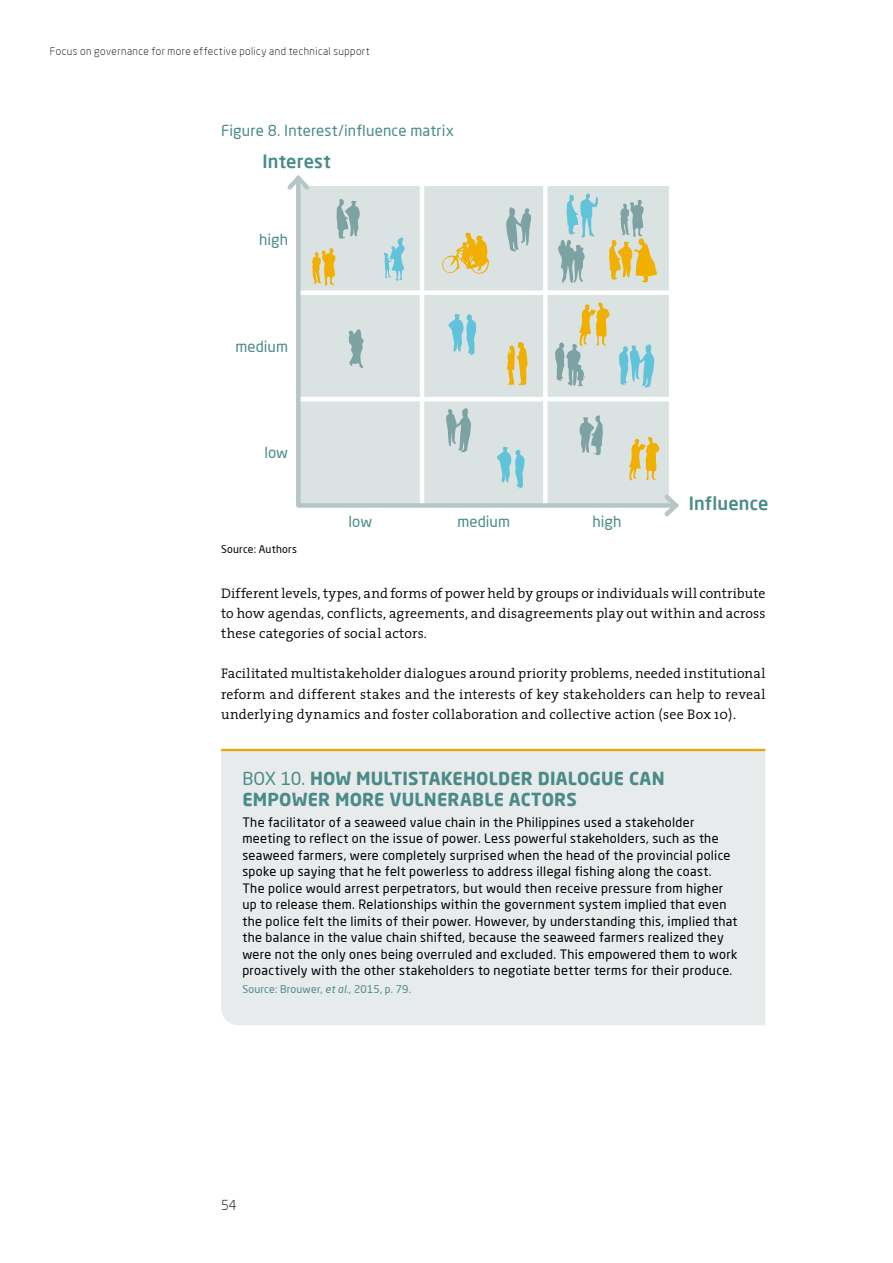
<style>
.page{position:relative;width:893px;height:1263px;background:#fff}
.page>*{position:absolute;margin:0;border:0;box-sizing:border-box;transform-origin:0 0}
.t1{font:500 18px "Neo Sans Pro";letter-spacing:.01em;color:#4a8b88}
.t2{font:700 17.7px/21px "Neo Sans Pro";letter-spacing:.01em;color:#4a8b88}
.t3{font:15px "Neo Sans Pro";letter-spacing:.005em;color:#4a8b88}
.t4{font:300 13.95px/20.1px "The Serif";letter-spacing:.015em;color:#000;text-align:justify}
.t5{font:300 13.5px "Neo Sans Pro";color:#000}
.t6{font:12.75px/16.5px "Neo Sans Pro";letter-spacing:.025em;color:#000}
.t7{font:300 10.5px "Neo Sans Pro";letter-spacing:.045em;color:#000}
.t8{font:10.5px "Neo Sans Pro";letter-spacing:.02em;color:#4a8b88}
.t9{font:10.5px "Neo Sans Pro";letter-spacing:.025em;color:#000}
.s1{font-weight:400}
.s2{font-style:italic}
</style>
<div class="page">
<div style="left:299px;top:187px;width:370px;height:318px;background:#dae2e2"></div>
<svg style="left:348px;top:329px;width:16px;height:39px"></svg>
<svg style="left:506px;top:207px;width:25px;height:45px"></svg>
<svg style="left:446px;top:408px;width:25px;height:45px"></svg>
<svg style="left:609px;top:199px;width:48px;height:84px"></svg>
<svg style="left:442px;top:232px;width:47px;height:42px"></svg>
<svg style="left:619px;top:344px;width:35px;height:44px"></svg>
<svg style="left:507px;top:342px;width:21px;height:44px"></svg>
<svg style="left:579px;top:415px;width:24px;height:41px"></svg>
<svg style="left:448px;top:314px;width:28px;height:41px"></svg>
<svg style="left:383px;top:237px;width:22px;height:44px"></svg>
<svg style="left:555px;top:302px;width:55px;height:85px"></svg>
<svg style="left:336px;top:199px;width:24px;height:40px"></svg>
<svg style="left:497px;top:447px;width:28px;height:41px"></svg>
<svg style="left:629px;top:437px;width:31px;height:44px"></svg>
<svg style="left:312px;top:248px;width:24px;height:38px"></svg>
<svg style="left:558px;top:193px;width:40px;height:90px"></svg>
<hr style="left:420px;top:182px;width:4px;height:323px;background:#fff">
<div style="left:299px;top:290px;width:369px;height:5px;background:#fff"></div>
<div style="left:543px;top:182px;width:5px;height:323px;background:#fff"></div>
<hr style="left:299px;top:397px;width:369px;height:4px;background:#fff">
<div style="left:296px;top:178px;width:5px;height:327px;background:#b4c6c6"></div>
<svg style="left:287px;top:175px;width:26px;height:19px"></svg>
<div style="left:299px;top:503px;width:377px;height:5px;background:#b4c6c6"></div>
<svg style="left:660px;top:495px;width:19px;height:22px"></svg>
<div style="left:221px;top:751px;width:544px;height:274px;background:#e7ebec"></div>
<hr style="left:221px;top:749px;width:544px;height:2px;background:#eaa600">
<p class="t7" style="left:50px;top:45px;width:321px">Focus on governance for more effective policy and technical support</p>
<p class="t3" style="left:221px;top:121px;width:234px">Figure 8. Interest/influence matrix</p>
<h1 class="t1" style="left:263px;top:150px;width:70px">Interest</h1>
<p class="t3" style="left:259px;top:231px;width:30px">high</p>
<p class="t3" style="left:235px;top:337px;width:54px">medium</p>
<p class="t3" style="left:264px;top:443px;width:25px">low</p>
<p class="t3" style="left:349px;top:512px;width:25px">low</p>
<p class="t3" style="left:457px;top:512px;width:54px">medium</p>
<p class="t3" style="left:593px;top:512px;width:30px">high</p>
<h1 class="t1" style="left:689px;top:492px;width:81px">Influence</h1>
<p class="t9" style="left:221px;top:543px;width:77px">Source: Authors</p>
<p class="t4" style="left:221px;top:583px;width:546px">Different levels, types, and forms of power held by groups or individuals will contribute to how agendas, conflicts, agreements, and disagreements play out within and across these categories of social actors.</p>
<p class="t4" style="left:221px;top:663px;width:546px">Facilitated multistakeholder dialogues around priority problems, needed institutional reform and different stakes and the interests of key stakeholders can help to reveal underlying dynamics and foster collaboration and collective action (see Box 10).</p>
<h2 class="t2" style="left:242px;top:767px;width:424px"><span class="s1">BOX 10.</span> HOW MULTISTAKEHOLDER DIALOGUE CAN<br>EMPOWER MORE VULNERABLE ACTORS</h2>
<p class="t6" style="left:242px;top:814px;width:497px">The facilitator of a seaweed value chain in the Philippines used a stakeholder meeting to reflect on the issue of power. Less powerful stakeholders, such as the seaweed farmers, were completely surprised when the head of the provincial police spoke up saying that he felt powerless to address illegal fishing along the coast.<br>The police would arrest perpetrators, but would then receive pressure from higher up to release them. Relationships within the government system implied that even the police felt the limits of their power. However, by understanding this, implied that the balance in the value chain shifted, because the seaweed farmers realized they were not the only ones being overruled and excluded. This empowered them to work proactively with the other stakeholders to negotiate better terms for their produce.</p>
<p class="t8" style="left:242px;top:983px;width:170px">Source: Brouwer, <span class="s2">et al</span>., 2015, p. 79.</p>
<p class="t5" style="left:221px;top:1196px;width:17px">54</p>
</div>
